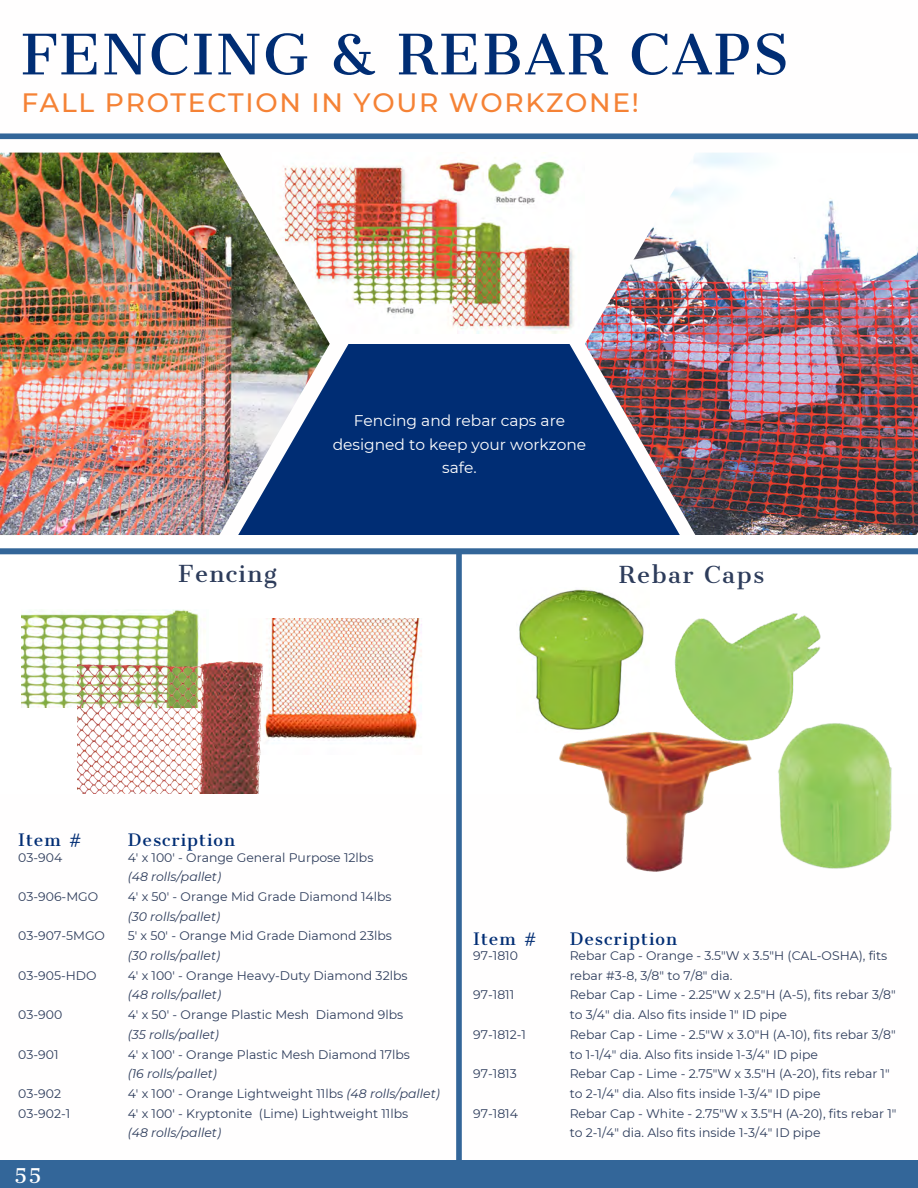
<style>
.page{position:relative;width:918px;height:1188px;background:#fff}
.page>*{position:absolute;margin:0;border:0;box-sizing:border-box;transform-origin:0 0}
.t1{font:54.45px "Cantata One";letter-spacing:.03em;color:#002d74}
.t2{font:500 26.55px "Montserrat";letter-spacing:.065em;color:#f58235}
.t3{font:22.35px "Cantata One";letter-spacing:.065em;color:#2d3c5b}
.t4{font:19.35px "Cantata One";color:#fff}
.t5{font:16.35px "Cantata One";letter-spacing:.065em;color:#002d74}
.t6{font:15.45px/23.7px "Montserrat";color:#fff;text-align:center}
.t7{font:12.45px/19.6px "Montserrat";color:#2d3c5b}
.t8{font:italic 12.45px "Montserrat";color:#2d3c5b}
.s1{font-style:italic}
</style>
<div class="page">
<img style="left:585px;top:153px;width:333px;height:382px">
<div style="left:0;top:133px;width:918px;height:6px;background:#369"></div>
<svg style="left:329px;top:344px;width:351px;height:191px;fill:#002d74"></svg>
<img style="left:329px;top:157px;width:245px;height:177px">
<img style="left:0;top:153px;width:329px;height:382px">
<div style="left:0;top:1160px;width:918px;height:28px;background:#369"></div>
<div style="left:0;top:549px;width:918px;height:5px;background:#369"></div>
<div style="left:456px;top:554px;width:6px;height:608px;background:#369"></div>
<img style="left:266px;top:619px;width:156px;height:122px">
<img style="left:21px;top:610px;width:185px;height:97px">
<img style="left:77px;top:650px;width:214px;height:143px">
<img style="left:519px;top:589px;width:125px;height:135px">
<img style="left:675px;top:613px;width:146px;height:109px">
<img style="left:747px;top:707px;width:145px;height:162px">
<img style="left:553px;top:722px;width:209px;height:150px">
<p class="t1" style="left:21px;top:20px;width:769px">FENCING &amp; REBAR CAPS</p>
<p class="t2" style="left:21px;top:86px;width:619px">FALL PROTECTION IN YOUR WORKZONE!</p>
<p class="t6" style="left:333px;top:409px;width:255px">Fencing and rebar caps are designed to keep your workzone safe.</p>
<p class="t3" style="left:179px;top:560px;width:100px">Fencing</p>
<p class="t3" style="left:619px;top:560px;width:147px">Rebar Caps</p>
<p class="t5" style="left:18px;top:830px;width:65px">Item #</p>
<p class="t5" style="left:128px;top:830px;width:109px">Description</p>
<p class="t7" style="left:128px;top:847px;width:247px">4' x 100' - Orange General Purpose 12lbs</p>
<p class="t8" style="left:128px;top:869px;width:95px">(48 rolls/pallet)</p>
<p class="t7" style="left:128px;top:887px;width:266px">4' x 50' - Orange Mid Grade Diamond 14lbs</p>
<p class="t8" style="left:128px;top:909px;width:94px">(30 rolls/pallet)</p>
<p class="t7" style="left:128px;top:926px;width:266px">5' x 50' - Orange Mid Grade Diamond 23lbs</p>
<p class="t8" style="left:128px;top:948px;width:94px">(30 rolls/pallet)</p>
<p class="t7" style="left:128px;top:965px;width:281px">4' x 100' - Orange Heavy-Duty Diamond 32lbs</p>
<p class="t8" style="left:128px;top:987px;width:95px">(48 rolls/pallet)</p>
<p class="t7" style="left:128px;top:1005px;width:277px">4' x 50' - Orange Plastic Mesh Diamond 9lbs</p>
<p class="t8" style="left:128px;top:1027px;width:93px">(35 rolls/pallet)</p>
<p class="t7" style="left:128px;top:1044px;width:284px">4' x 100' - Orange Plastic Mesh Diamond 17lbs</p>
<p class="t8" style="left:128px;top:1066px;width:91px">(16 rolls/pallet)</p>
<p class="t7" style="left:128px;top:1084px;width:314px">4' x 100' - Orange Lightweight 11lbs <span class="s1">(48 rolls/pallet)</span></p>
<p class="t7" style="left:128px;top:1103px;width:282px">4' x 100' - Kryptonite (Lime) Lightweight 11lbs</p>
<p class="t8" style="left:128px;top:1125px;width:95px">(48 rolls/pallet)</p>
<p class="t7" style="left:18px;top:847px;width:46px">03-904</p>
<p class="t7" style="left:18px;top:887px;width:82px">03-906-MGO</p>
<p class="t7" style="left:18px;top:926px;width:88px">03-907-5MGO</p>
<p class="t7" style="left:18px;top:965px;width:80px">03-905-HDO</p>
<p class="t7" style="left:18px;top:1005px;width:46px">03-900</p>
<p class="t7" style="left:18px;top:1044px;width:42px">03-901</p>
<p class="t7" style="left:18px;top:1084px;width:44px">03-902</p>
<p class="t7" style="left:18px;top:1103px;width:54px">03-902-1</p>
<p class="t4" style="left:14px;top:1163px;width:22px">11</p>
<p class="t4" style="left:14px;top:1163px;width:29px">55</p>
<p class="t5" style="left:473px;top:928px;width:65px">Item #</p>
<p class="t5" style="left:570px;top:928px;width:109px">Description</p>
<p class="t7" style="left:570px;top:946px;width:319px">Rebar Cap - Orange - 3.5"W x 3.5"H (CAL-OSHA), fits rebar #3-8, 3/8" to 7/8" dia.</p>
<p class="t7" style="left:570px;top:985px;width:328px">Rebar Cap - Lime - 2.25"W x 2.5"H (A-5), fits rebar 3/8" to 3/4" dia. Also fits inside 1" ID pipe</p>
<p class="t7" style="left:570px;top:1025px;width:327px">Rebar Cap - Lime - 2.5"W x 3.0"H (A-10), fits rebar 3/8" to 1-1/4" dia. Also fits inside 1-3/4" ID pipe</p>
<p class="t7" style="left:570px;top:1064px;width:322px">Rebar Cap - Lime - 2.75"W x 3.5"H (A-20), fits rebar 1" to 2-1/4" dia. Also fits inside 1-3/4" ID pipe</p>
<p class="t7" style="left:570px;top:1103px;width:328px">Rebar Cap - White - 2.75"W x 3.5"H (A-20), fits rebar 1" to 2-1/4" dia. Also fits inside 1-3/4" ID pipe</p>
<p class="t7" style="left:473px;top:946px;width:46px">97-1810</p>
<p class="t7" style="left:473px;top:985px;width:43px">97-1811</p>
<p class="t7" style="left:473px;top:1025px;width:54px">97-1812-1</p>
<p class="t7" style="left:473px;top:1064px;width:45px">97-1813</p>
<p class="t7" style="left:473px;top:1103px;width:46px">97-1814</p>
</div>
